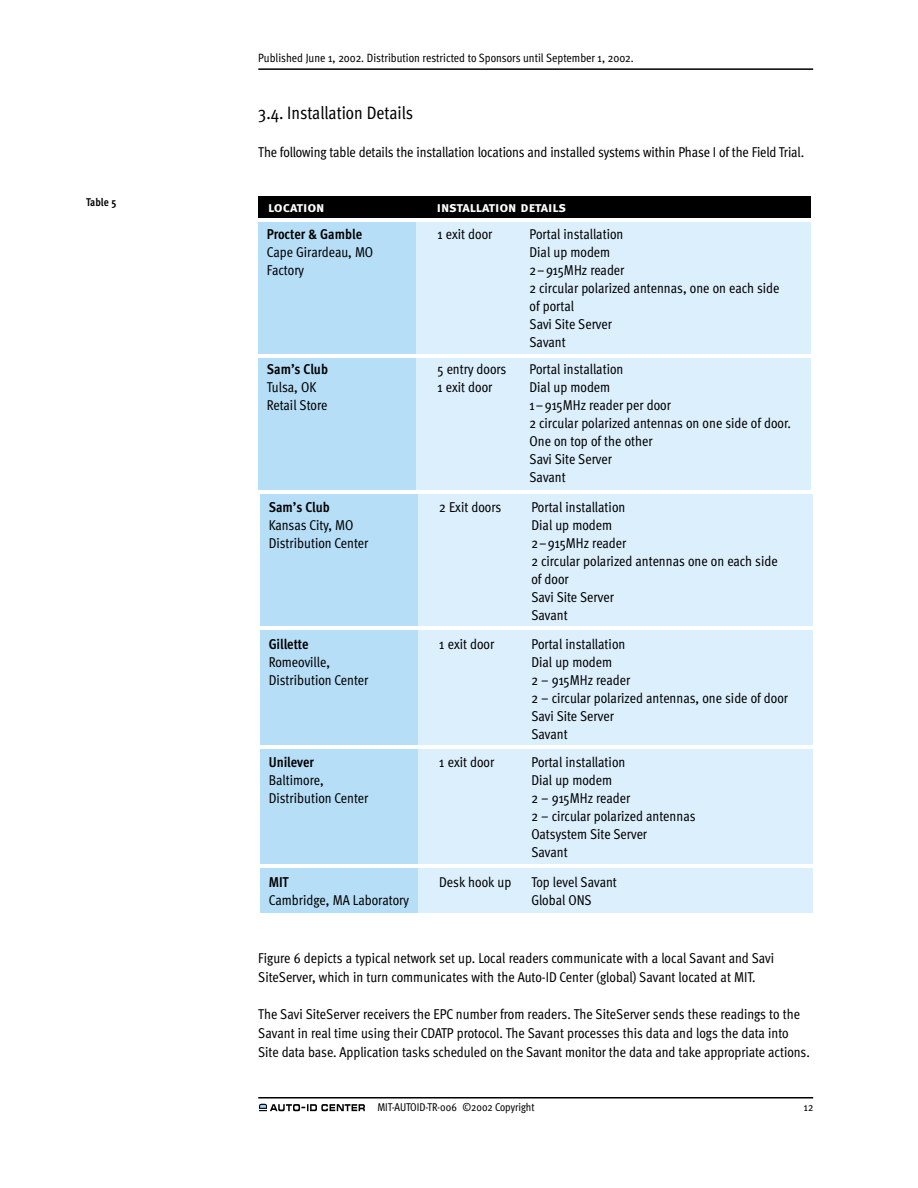
<style>
.page{position:relative;width:918px;height:1188px;background:#fff}
.page>*{position:absolute;margin:0;border:0;box-sizing:border-box;transform-origin:0 0}
.t1{font:18px "Meta Cond";color:#000}
.t2{font:14.25px/18px "Meta Cond";color:#000}
.t3{font:700 14.25px "Meta Cond";color:#000}
.t4{font:14.25px "Meta Bold Caps";color:#fff}
.t5{font:12px "Meta Cond";color:#000}
.t6{font:11.25px "Meta Cond";color:#000}
.t7{font:700 11.25px "Meta Cond";color:#000}
</style>
<div class="page">
<hr style="left:258px;top:68px;width:555px;height:2px;background:#000">
<hr style="left:258px;top:1097px;width:555px;height:2px;background:#000">
<svg style="left:259px;top:1104px;width:106px;height:7px"></svg>
<div style="left:260px;top:494px;width:553px;height:132px;background:#dceffc"></div>
<div style="left:260px;top:630px;width:553px;height:115px;background:#dceffc"></div>
<div style="left:260px;top:749px;width:553px;height:115px;background:#dceffc"></div>
<div style="left:260px;top:868px;width:553px;height:45px;background:#dceffc"></div>
<div style="left:260px;top:494px;width:158px;height:132px;background:#b6def7"></div>
<div style="left:260px;top:630px;width:158px;height:115px;background:#b6def7"></div>
<div style="left:260px;top:749px;width:158px;height:115px;background:#b6def7"></div>
<div style="left:260px;top:868px;width:158px;height:45px;background:#b6def7"></div>
<div style="left:258px;top:197px;width:553px;height:21px;background:#000"></div>
<div style="left:258px;top:222px;width:553px;height:132px;background:#dceffc"></div>
<div style="left:258px;top:358px;width:553px;height:132px;background:#dceffc"></div>
<div style="left:258px;top:222px;width:158px;height:132px;background:#b6def7"></div>
<div style="left:258px;top:358px;width:158px;height:132px;background:#b6def7"></div>
<p class="t7" style="left:86px;top:198px;width:32px">Table 5</p>
<p class="t5" style="left:258px;top:53px;width:377px">Published June 1, 2002. Distribution restricted to Sponsors until September 1, 2002.</p>
<p class="t1" style="left:258px;top:106px;width:156px">3.4. Installation Details</p>
<p class="t2" style="left:258px;top:144px;width:547px">The following table details the installation locations and installed systems within Phase I of the Field Trial.</p>
<p class="t4" style="left:268px;top:198px;width:58px">location</p>
<p class="t4" style="left:437px;top:198px;width:131px">installation details</p>
<p class="t3" style="left:267px;top:229px;width:97px">Procter &amp; Gamble</p>
<p class="t2" style="left:437px;top:226px;width:57px">1 exit door</p>
<p class="t2" style="left:530px;top:226px;width:95px">Portal installation</p>
<p class="t2" style="left:267px;top:244px;width:108px">Cape Girardeau, MO</p>
<p class="t2" style="left:530px;top:244px;width:82px">Dial up modem</p>
<p class="t2" style="left:267px;top:262px;width:39px">Factory</p>
<p class="t2" style="left:529px;top:262px;width:252px">2–915MHz reader<br>2 circular polarized antennas, one on each side of portal<br>Savi Site Server<br>Savant</p>
<p class="t3" style="left:267px;top:364px;width:63px">Sam’s Club</p>
<p class="t2" style="left:437px;top:361px;width:71px">5 entry doors</p>
<p class="t2" style="left:529px;top:361px;width:96px">Portal installation</p>
<p class="t2" style="left:267px;top:379px;width:51px">Tulsa, OK</p>
<p class="t2" style="left:437px;top:379px;width:57px">1 exit door</p>
<p class="t2" style="left:530px;top:379px;width:82px">Dial up modem</p>
<p class="t2" style="left:267px;top:397px;width:62px">Retail Store</p>
<p class="t2" style="left:530px;top:397px;width:263px">1–915MHz reader per door<br>2 circular polarized antennas on one side of door.<br>One on top of the other<br>Savi Site Server<br>Savant</p>
<p class="t3" style="left:269px;top:502px;width:63px">Sam’s Club</p>
<p class="t2" style="left:439px;top:500px;width:64px">2 Exit doors</p>
<p class="t2" style="left:531px;top:500px;width:95px">Portal installation</p>
<p class="t2" style="left:269px;top:518px;width:86px">Kansas City, MO</p>
<p class="t2" style="left:532px;top:518px;width:82px">Dial up modem</p>
<p class="t2" style="left:269px;top:536px;width:101px">Distribution Center</p>
<p class="t2" style="left:531px;top:536px;width:248px">2–915MHz reader<br>2 circular polarized antennas one on each side of door<br>Savi Site Server<br>Savant</p>
<p class="t3" style="left:269px;top:639px;width:41px">Gillette</p>
<p class="t2" style="left:439px;top:636px;width:57px">1 exit door</p>
<p class="t2" style="left:531px;top:636px;width:95px">Portal installation</p>
<p class="t2" style="left:269px;top:654px;width:63px">Romeoville,</p>
<p class="t2" style="left:531px;top:654px;width:82px">Dial up modem</p>
<p class="t2" style="left:269px;top:672px;width:101px">Distribution Center</p>
<p class="t2" style="left:531px;top:672px;width:258px">2 – 915MHz reader<br>2 – circular polarized antennas, one side of door<br>Savi Site Server<br>Savant</p>
<p class="t3" style="left:269px;top:757px;width:47px">Unilever</p>
<p class="t2" style="left:439px;top:755px;width:57px">1 exit door</p>
<p class="t2" style="left:531px;top:755px;width:95px">Portal installation</p>
<p class="t2" style="left:269px;top:773px;width:57px">Baltimore,</p>
<p class="t2" style="left:531px;top:773px;width:82px">Dial up modem</p>
<p class="t2" style="left:269px;top:791px;width:101px">Distribution Center</p>
<p class="t2" style="left:531px;top:791px;width:166px">2 – 915MHz reader<br>2 – circular polarized antennas<br>Oatsystem Site Server<br>Savant</p>
<p class="t3" style="left:269px;top:877px;width:22px">MIT</p>
<p class="t2" style="left:439px;top:875px;width:74px">Desk hook up</p>
<p class="t2" style="left:531px;top:875px;width:87px">Top level Savant</p>
<p class="t2" style="left:269px;top:893px;width:142px">Cambridge, MA Laboratory</p>
<p class="t2" style="left:531px;top:893px;width:62px">Global ONS</p>
<p class="t2" style="left:258px;top:950px;width:517px;line-height:18.8px">Figure 6 depicts a typical network set up. Local readers communicate with a local Savant and Savi<br>SiteServer, which in turn communicates with the Auto-ID Center (global) Savant located at MIT.</p>
<p class="t2" style="left:258px;top:1006px;width:553px;line-height:18.8px">The Savi SiteServer receivers the EPC number from readers. The SiteServer sends these readings to the<br>Savant in real time using their CDATP protocol. The Savant processes this data and logs the data into<br>Site data base. Application tasks scheduled on the Savant monitor the data and take appropriate actions.</p>
<p class="t6" style="left:377px;top:1103px;width:159px">MIT-AUTOID-TR-006 ©2002 Copyright</p>
<p class="t6" style="left:804px;top:1103px;width:11px">12</p>
</div>
